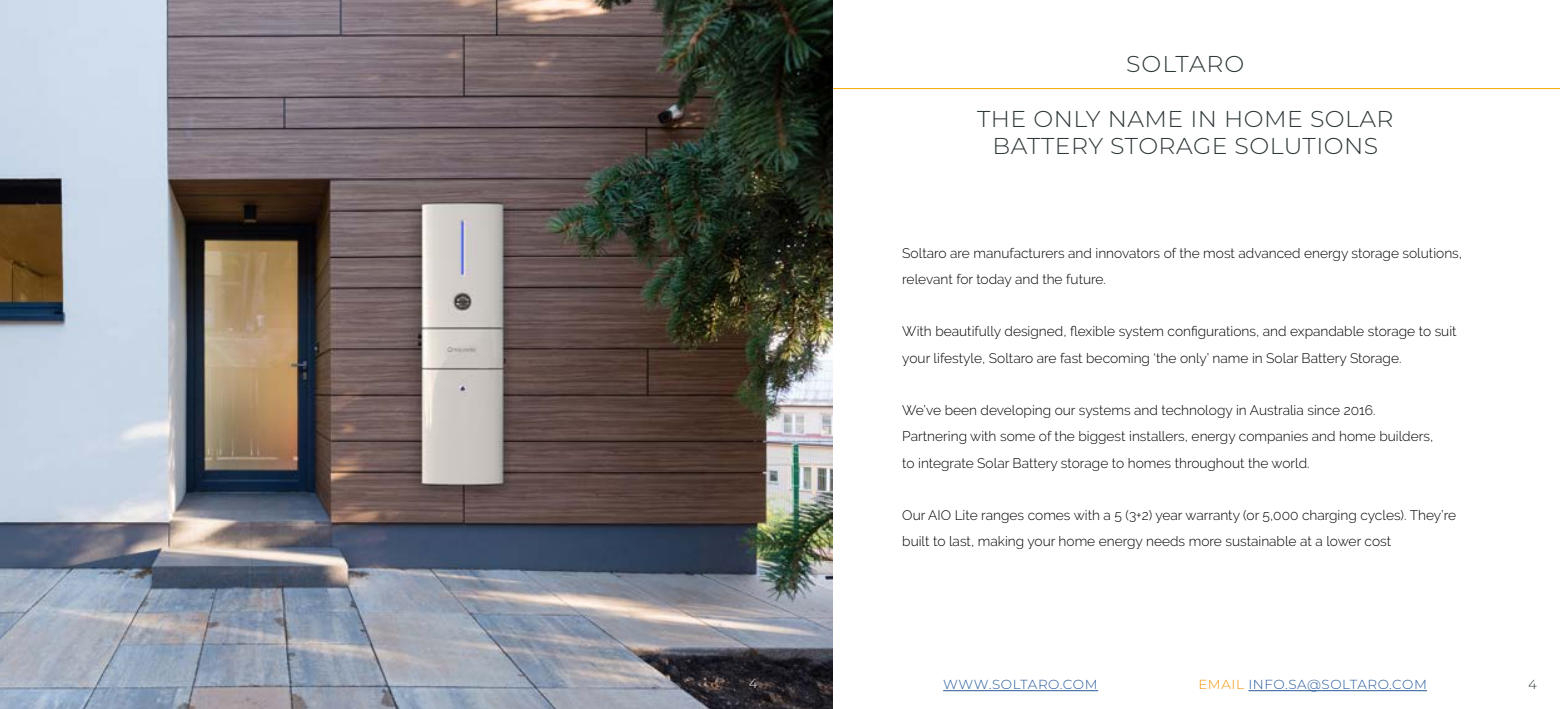
<style>
.page{position:relative;width:1560px;height:709px;background:#fff}
.page>*{position:absolute;margin:0;border:0;box-sizing:border-box;transform-origin:0 0}
.t1{font:300 22.88px/27.5px "Montserrat";letter-spacing:.02em;color:#2e3739;text-align:center}
.t2{font:300 22.88px "Montserrat";letter-spacing:.04em;color:#2e3739}
.t3{font:300 13.75px/26.2px "Raleway";color:#000}
.t4{font:300 13.12px "Montserrat";letter-spacing:.04em;color:#275b9b}
.t5{font:300 13.12px "Montserrat";color:#fff}
.t6{font:300 13.12px "Montserrat";color:#2e3739}
.s1{color:#f49400}
</style>
<div class="page">
<hr style="left:818px;top:88px;width:741px;height:1px;background:#f8ab08">
<img style="left:0;top:0;width:831px;height:709px">
<hr style="left:943px;top:690px;width:154px;height:1px;background:#275b9b">
<hr style="left:1248px;top:690px;width:178px;height:1px;background:#275b9b">
<p class="t5" style="left:749px;top:674px;width:10px">4</p>
<h1 class="t2" style="left:1126px;top:48px;width:120px">SOLTARO</h1>
<h1 class="t1" style="left:977px;top:104px;width:418px">THE ONLY NAME IN HOME SOLAR<br>BATTERY STORAGE SOLUTIONS</h1>
<p class="t3" style="left:902px;top:240px;width:561px">Soltaro are manufacturers and innovators of the most advanced energy storage solutions, relevant for today and the future.</p>
<p class="t3" style="left:902px;top:318px;width:555px">With beautifully designed, flexible system configurations, and expandable storage to suit your lifestyle, Soltaro are fast becoming ‘the only’ name in Solar Battery Storage.</p>
<p class="t3" style="left:902px;top:397px;width:532px">We’ve been developing our systems and technology in Australia since 2016.<br>Partnering with some of the biggest installers, energy companies and home builders, to integrate Solar Battery storage to homes throughout the world.</p>
<p class="t3" style="left:902px;top:502px;width:555px">Our AIO Lite ranges comes with a 5 (3+2) year warranty (or 5,000 charging cycles). They’re built to last, making your home energy needs more sustainable at a lower cost</p>
<p class="t4" style="left:943px;top:675px;width:156px">WWW.SOLTARO.COM</p>
<p class="t4" style="left:1198px;top:675px;width:230px"><span class="s1">EMAIL</span> INFO.SA@SOLTARO.COM</p>
<p class="t6" style="left:1527px;top:675px;width:10px">4</p>
</div>
